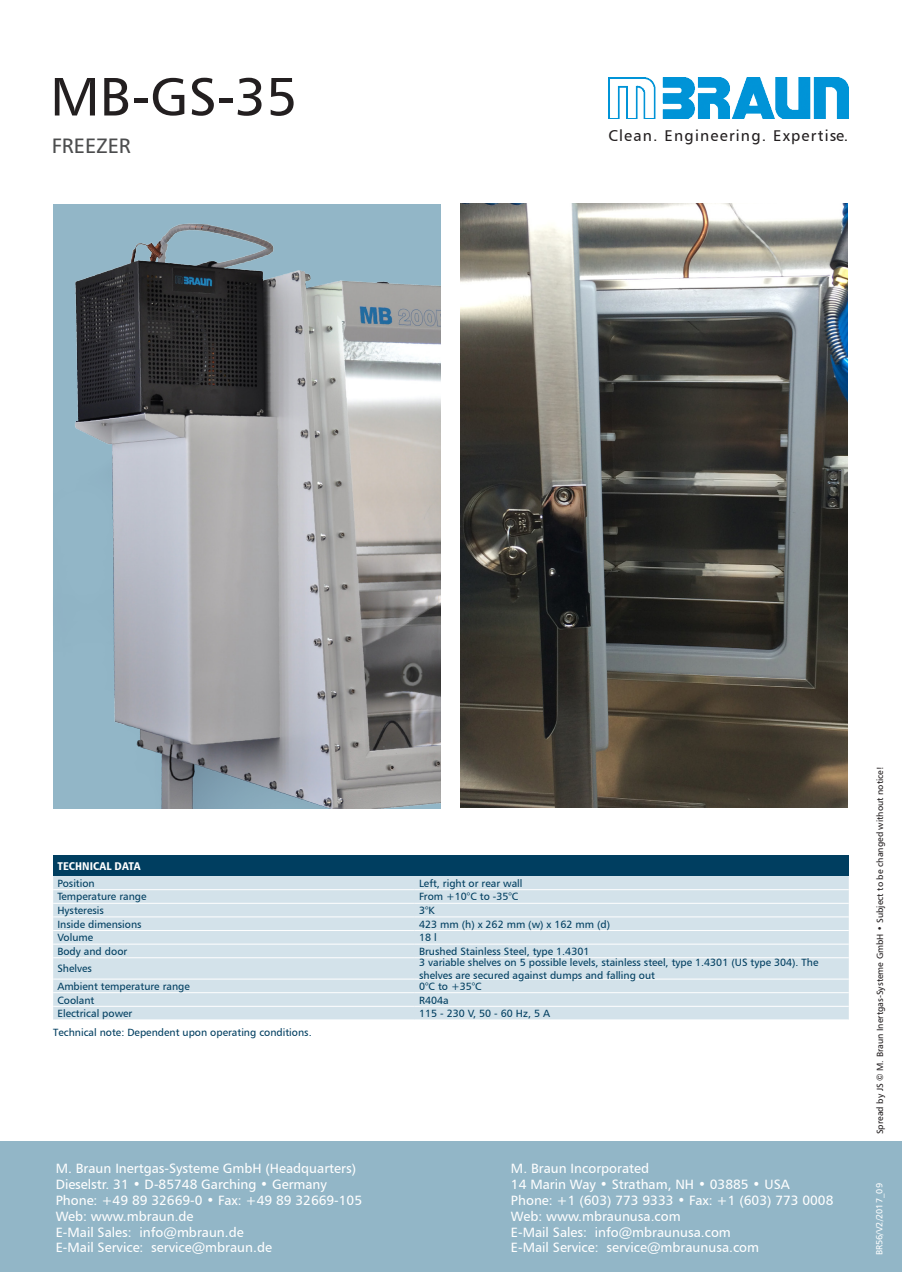
<style>
.page{position:relative;width:902px;height:1272px;background:#fff}
.page>*{position:absolute;margin:0;border:0;box-sizing:border-box;transform-origin:0 0}
.t1{font:54px "Humanist 777 BT Roman B";color:#231f20}
.t2{font:21px "Humanist 777 BT Roman B";color:#4b4c4d}
.t3{font:15.6px "Humanist 777 BT Roman B";letter-spacing:.08em;color:#231f20}
.AdressesBody_2017{font:13.5px "Humanist 777 BT Roman B";color:#fff}
.TITLE_DATA_BROCHURE{font:11.25px "Humanist 777 BT Black Condensed B";color:#fff}
.DATA_BROCHURE_2017{font:10.5px/12.6px "Humanist 777 BT Roman B";color:#003e60}
.t4{font:9px "Humanist 777 BT Roman B";color:#231f20}
.Version_Number{font:9px "Humanist 777 BT Roman B";color:#fff}
</style>
<div class="page">
<div style="left:0;top:1141px;width:901px;height:130px;background:#92b6c7"></div>
<div style="left:53px;top:855px;width:795px;height:21px;background:#003e60"></div>
<div style="left:53px;top:876px;width:795px;height:143px;background:#d3e2ea"></div>
<hr style="left:53px;top:889px;width:362px;height:1px;background:#fff">
<hr style="left:415px;top:889px;width:433px;height:1px;background:#fff">
<hr style="left:53px;top:902px;width:362px;height:1px;background:#fff">
<hr style="left:415px;top:902px;width:433px;height:1px;background:#fff">
<hr style="left:53px;top:916px;width:362px;height:1px;background:#fff">
<hr style="left:415px;top:916px;width:433px;height:1px;background:#fff">
<hr style="left:53px;top:930px;width:362px;height:1px;background:#fff">
<hr style="left:415px;top:930px;width:433px;height:1px;background:#fff">
<hr style="left:53px;top:943px;width:362px;height:1px;background:#fff">
<hr style="left:415px;top:943px;width:433px;height:1px;background:#fff">
<hr style="left:53px;top:957px;width:362px;height:1px;background:#fff">
<hr style="left:415px;top:957px;width:433px;height:1px;background:#fff">
<hr style="left:53px;top:978px;width:362px;height:1px;background:#fff">
<hr style="left:415px;top:978px;width:433px;height:1px;background:#fff">
<hr style="left:53px;top:992px;width:362px;height:1px;background:#fff">
<hr style="left:415px;top:992px;width:433px;height:1px;background:#fff">
<hr style="left:53px;top:1005px;width:362px;height:1px;background:#fff">
<hr style="left:415px;top:1005px;width:433px;height:1px;background:#fff">
<img style="left:608px;top:77px;width:240px;height:42px">
<img style="left:53px;top:204px;width:387px;height:604px">
<img style="left:460px;top:203px;width:387px;height:604px">
<p class="t1" style="left:50px;top:63px;width:248px">MB-GS-35</p>
<p class="t2" style="left:52px;top:132px;width:80px">FREEZER</p>
<p class="t3" style="left:608px;top:125px;width:241px">Clean. Engineering. Expertise.</p>
<p class="TITLE_DATA_BROCHURE" style="left:57px;top:859px;width:85px">TECHNICAL DATA</p>
<p class="DATA_BROCHURE_2017" style="left:57px;top:876px;width:39px">Position</p>
<p class="DATA_BROCHURE_2017" style="left:419px;top:876px;width:105px">Left, right or rear wall</p>
<p class="DATA_BROCHURE_2017" style="left:57px;top:890px;width:91px">Temperature range</p>
<p class="DATA_BROCHURE_2017" style="left:419px;top:890px;width:101px">From +10°C to -35°C</p>
<p class="DATA_BROCHURE_2017" style="left:57px;top:903px;width:48px">Hysteresis</p>
<p class="DATA_BROCHURE_2017" style="left:419px;top:903px;width:17px">3°K</p>
<p class="DATA_BROCHURE_2017" style="left:57px;top:917px;width:86px">Inside dimensions</p>
<p class="DATA_BROCHURE_2017" style="left:419px;top:917px;width:193px">423 mm (h) x 262 mm (w) x 162 mm (d)</p>
<p class="DATA_BROCHURE_2017" style="left:57px;top:931px;width:37px">Volume</p>
<p class="DATA_BROCHURE_2017" style="left:419px;top:931px;width:19px">18 l</p>
<p class="DATA_BROCHURE_2017" style="left:57px;top:944px;width:71px">Body and door</p>
<p class="DATA_BROCHURE_2017" style="left:419px;top:944px;width:172px">Brushed Stainless Steel, type 1.4301</p>
<p class="DATA_BROCHURE_2017" style="left:57px;top:962px;width:36px">Shelves</p>
<p class="DATA_BROCHURE_2017" style="left:419px;top:955px;width:401px">3 variable shelves on 5 possible levels, stainless steel, type 1.4301 (US type 304). The shelves are secured against dumps and falling out</p>
<p class="DATA_BROCHURE_2017" style="left:57px;top:979px;width:134px">Ambient temperature range</p>
<p class="DATA_BROCHURE_2017" style="left:419px;top:979px;width:64px">0°C to +35°C</p>
<p class="DATA_BROCHURE_2017" style="left:57px;top:993px;width:38px">Coolant</p>
<p class="DATA_BROCHURE_2017" style="left:419px;top:993px;width:31px">R404a</p>
<p class="DATA_BROCHURE_2017" style="left:57px;top:1006px;width:76px">Electrical power</p>
<p class="DATA_BROCHURE_2017" style="left:419px;top:1006px;width:132px">115 - 230 V, 50 - 60 Hz, 5 A</p>
<p class="DATA_BROCHURE_2017" style="left:53px;top:1026px;width:260px">Technical note: Dependent upon operating conditions.</p>
<p class="AdressesBody_2017" style="left:56px;top:1160px;width:302px">M. Braun Inertgas-Systeme GmbH (Headquarters)</p>
<p class="AdressesBody_2017" style="left:56px;top:1176px;width:273px">Dieselstr. 31 • D-85748 Garching • Germany</p>
<p class="AdressesBody_2017" style="left:56px;top:1191px;width:308px">Phone: +49 89 32669-0 • Fax: +49 89 32669-105</p>
<p class="AdressesBody_2017" style="left:56px;top:1207px;width:139px">Web: www.mbraun.de</p>
<p class="AdressesBody_2017" style="left:56px;top:1223px;width:189px">E-Mail Sales: info@mbraun.de</p>
<p class="AdressesBody_2017" style="left:56px;top:1239px;width:218px">E-Mail Service: service@mbraun.de</p>
<p class="AdressesBody_2017" style="left:511px;top:1160px;width:140px">M. Braun Incorporated</p>
<p class="AdressesBody_2017" style="left:511px;top:1176px;width:280px">14 Marin Way • Stratham, NH • 03885 • USA</p>
<p class="AdressesBody_2017" style="left:511px;top:1191px;width:324px">Phone: +1 (603) 773 9333 • Fax: +1 (603) 773 0008</p>
<p class="AdressesBody_2017" style="left:511px;top:1207px;width:171px">Web: www.mbraunusa.com</p>
<p class="AdressesBody_2017" style="left:511px;top:1223px;width:221px">E-Mail Sales: info@mbraunusa.com</p>
<p class="AdressesBody_2017" style="left:511px;top:1239px;width:250px">E-Mail Service: service@mbraunusa.com</p>
<p class="t4" style="left:874px;top:1134px;width:369px;rotate:-90deg">Spread by JS © M. Braun Inertgas-Systeme GmbH • Subject to be changed without notice!</p>
<p class="Version_Number" style="left:873px;top:1255px;width:73px;rotate:-90deg">BR56/V2/2017_09</p>
</div>
